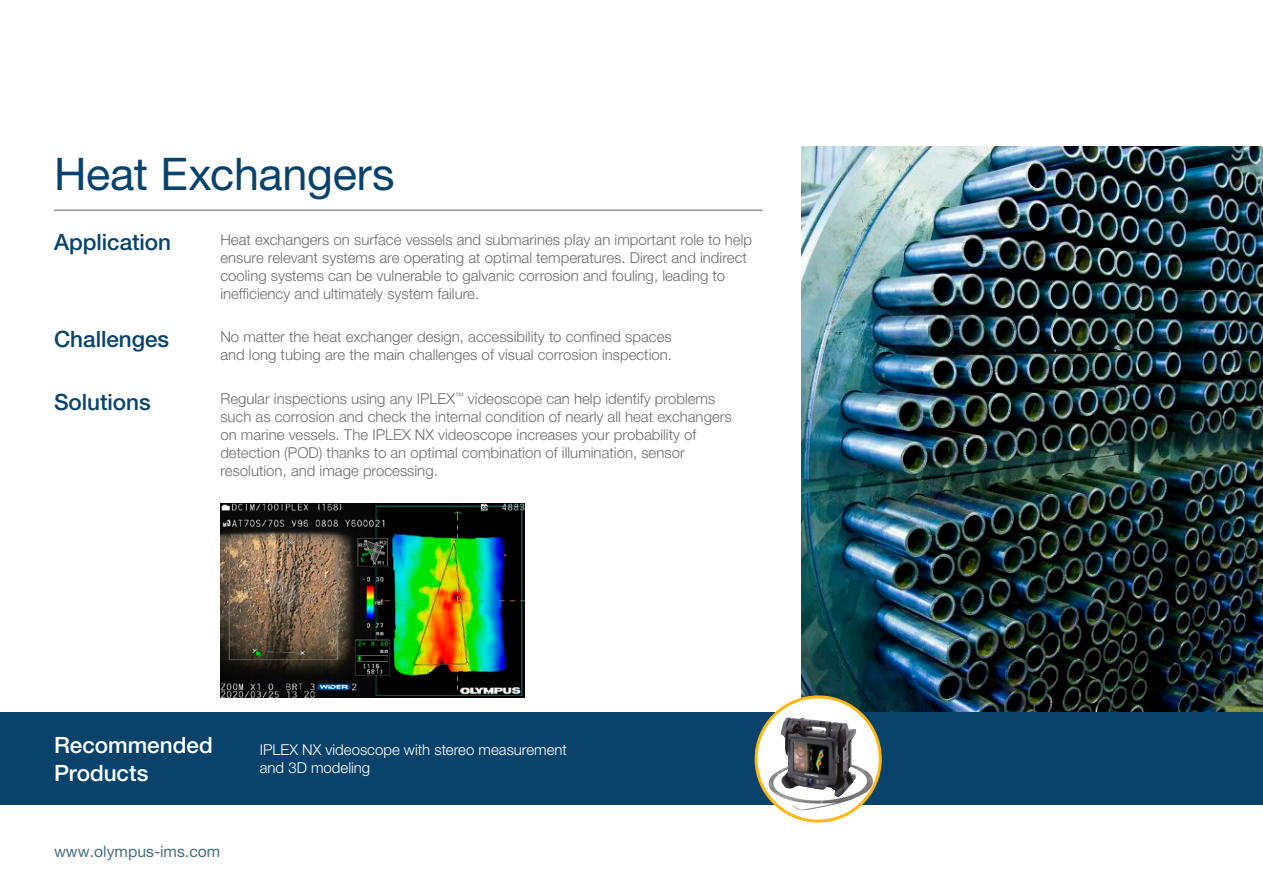
<style>
.page{position:relative;width:1263px;height:893px;background:#fff}
.page>*{position:absolute;margin:0;border:0;box-sizing:border-box;transform-origin:0 0}
.Title_1{font:45px "Helvetica Neue LTW1 G";letter-spacing:-.01em;color:#09436c}
.Title_1-2{font:500 22.5px "Helvetica Neue LTW1 G";color:#09436c}
.Title_1-3{font:500 22.5px/28.5px "Helvetica Neue LTW1 G";color:#fff}
.t1{font:15.75px "Helvetica Neue LTW1 G";color:#467082}
.Text{font:300 15px/18px "Helvetica Neue LTW1 G";color:#6d6d71}
.Text-2{font:300 15px/18px "Helvetica Neue LTW1 G";color:#fff}
</style>
<div class="page">
<hr style="left:1262px;top:0;width:1px;height:893px;background:#09436c">
<img style="left:801px;top:147px;width:462px;height:566px">
<div style="left:0;top:713px;width:1263px;height:92px;background:#09436c"></div>
<svg style="left:756px;top:697px;width:124px;height:124px"></svg>
<img style="left:768px;top:717px;width:105px;height:93px">
<div style="left:755px;top:695px;width:127px;height:127px;border:3px solid #fcb811;border-radius:50%"></div>
<hr style="left:54px;top:209px;width:708px;height:2px;background:#939498">
<img style="left:220px;top:504px;width:305px;height:193px">
<p class="Title_1" style="left:54px;top:147px;width:342px">Heat Exchangers</p>
<p class="Text" style="left:220px;top:230px;width:533px">Heat exchangers on surface vessels and submarines play an important role to help ensure relevant systems are operating at optimal temperatures. Direct and indirect cooling systems can be vulnerable to galvanic corrosion and fouling, leading to inefficiency and ultimately system failure.</p>
<p class="Text" style="left:220px;top:328px;width:453px">No matter the heat exchanger design, accessibility to confined spaces and long tubing are the main challenges of visual corrosion inspection.</p>
<p class="Text" style="left:220px;top:390px;width:513px">Regular inspections using any IPLEX<sup>™</sup> videoscope can help identify problems such as corrosion and check the internal condition of nearly all heat exchangers on marine vessels. The IPLEX NX videoscope increases your probability of detection (POD) thanks to an optimal combination of illumination, sensor resolution, and image processing.</p>
<p class="Title_1-2" style="left:54px;top:228px;width:119px">Application</p>
<p class="Title_1-2" style="left:54px;top:326px;width:117px">Challenges</p>
<p class="Title_1-2" style="left:54px;top:388px;width:98px">Solutions</p>
<p class="Title_1-3" style="left:54px;top:730px;width:160px">Recommended<br>Products</p>
<p class="t1" style="left:54px;top:842px;width:168px">www.olympus-ims.com</p>
<p class="Text-2" style="left:260px;top:740px;width:309px">IPLEX NX videoscope with stereo measurement and 3D modeling</p>
</div>
